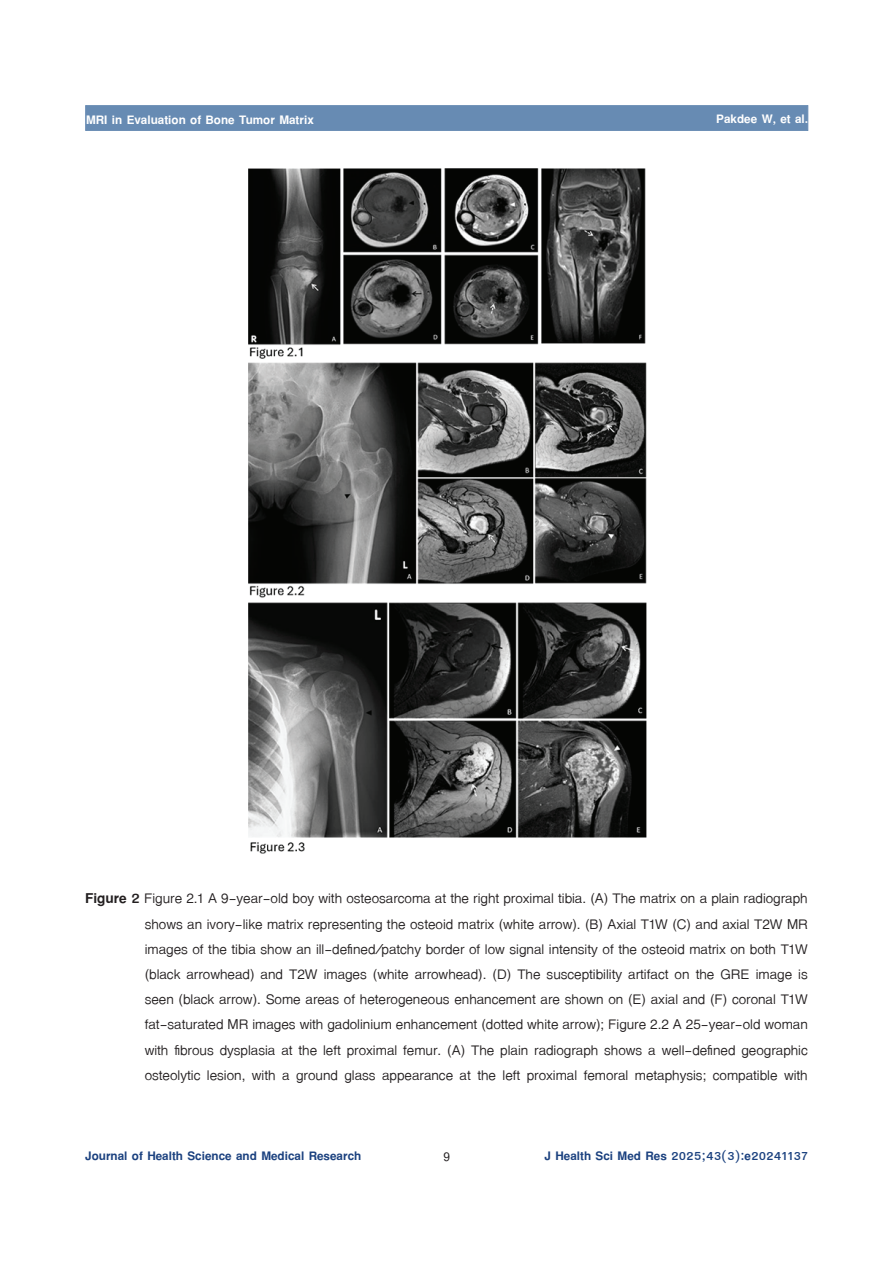
<style>
.page{position:relative;width:893px;height:1263px;background:#fff}
.page>*{position:absolute;margin:0;border:0;box-sizing:border-box;transform-origin:0 0}
.t1{font:21px/25.2px "TF Lanna";color:#231f20;text-align:justify}
.t2{font:700 18px "TF Lanna";color:#1b417f}
.t3{font:700 18px "TF Lanna";color:#fff}
.t4{font:700 18px "Cordia UPC";color:#231f20}
.s1{font-weight:700}
</style>
<div class="page">
<div style="left:85px;top:105px;width:723px;height:26px;background:#678bb3;border:1px solid #678bb3"></div>
<img style="left:249px;top:169px;width:397px;height:684px">
<p class="t3" style="left:86px;top:108px;width:229px">MRI in Evaluation of Bone Tumor Matrix</p>
<p class="t3" style="left:716px;top:108px;width:93px">Pakdee W, et al.</p>
<p class="t1" style="left:145px;top:886px;width:665px;text-indent:-60px"><span class="s1">Figure 2</span> Figure 2.1 A 9-year-old boy with osteosarcoma at the right proximal tibia. (A) The matrix on a plain radiograph shows an ivory-like matrix representing the osteoid matrix (white arrow). (B) Axial T1W (C) and axial T2W MR images of the tibia show an ill-defined/patchy border of low signal intensity of the osteoid matrix on both T1W (black arrowhead) and T2W images (white arrowhead). (D) The susceptibility artifact on the GRE image is seen (black arrow). Some areas of heterogeneous enhancement are shown on (E) axial and (F) coronal T1W fat-saturated MR images with gadolinium enhancement (dotted white arrow); Figure 2.2 A 25-year-old woman with fibrous dysplasia at the left proximal femur. (A) The plain radiograph shows a well-defined geographic osteolytic lesion, with a ground glass appearance at the left proximal femoral metaphysis; compatible with</p>
<p class="t2" style="left:85px;top:1145px;width:277px">Journal of Health Science and Medical Research</p>
<p class="t4" style="left:443px;top:1146px;width:8px">9</p>
<p class="t2" style="left:545px;top:1145px;width:265px">J Health Sci Med Res 2025;43(3):e20241137</p>
</div>
